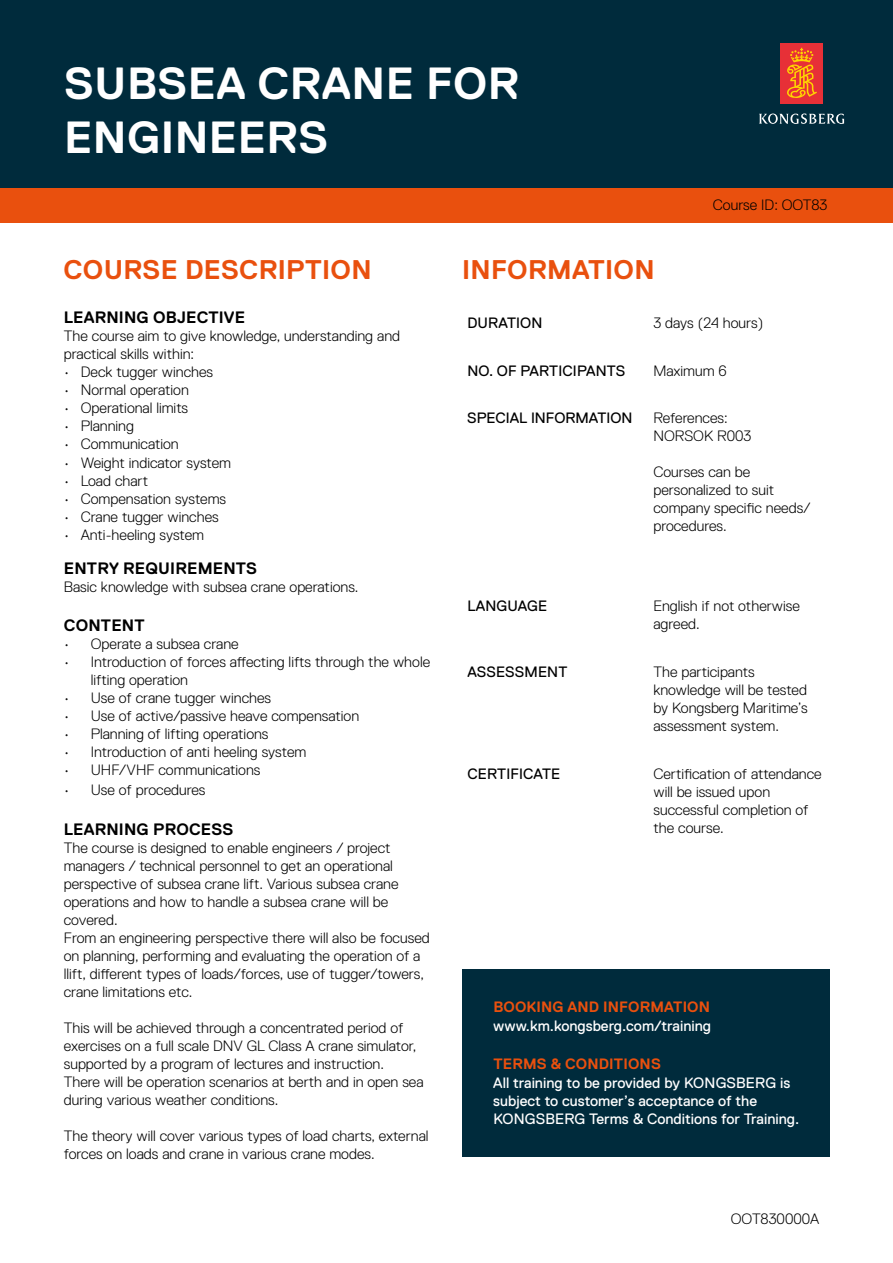
<style>
.page{position:relative;width:893px;height:1263px;background:#fff}
.page>*{position:absolute;margin:0;border:0;box-sizing:border-box;transform-origin:0 0}
.t1{font:700 45px/54px "Replica Pro";letter-spacing:.01em;color:#fff}
.t2{font:700 27px "Replica Pro";letter-spacing:.01em;color:#e9500e}
.t3{font:700 16.5px "Replica Pro";letter-spacing:.01em;color:#000}
.t4{font:300 15px/18px "Replica Pro";color:#000}
.t5{font:15px/18px "Replica Pro";color:#fff}
.t6{font:15px "Replica Pro";letter-spacing:.01em;color:#000}
.t7{font:700 15px "Replica Pro";letter-spacing:.01em;color:#e9500e}
</style>
<div class="page">
<div style="left:0;top:0;width:893px;height:188px;background:#002b3c"></div>
<div style="left:781px;top:43px;width:42px;height:61px;background:#e73037"></div>
<svg style="left:787px;top:48px;width:30px;height:50px"></svg>
<svg style="left:759px;top:113px;width:85px;height:11px"></svg>
<div style="left:0;top:188px;width:893px;height:34px;background:#e9500e"></div>
<div style="left:462px;top:969px;width:368px;height:188px;background:#002b3c"></div>
<h1 class="t1" style="left:64px;top:57px;width:457px">SUBSEA CRANE FOR<br>ENGINEERS</h1>
<h2 class="t2" style="left:64px;top:254px;width:310px">COURSE DESCRIPTION</h2>
<h2 class="t2" style="left:462px;top:255px;width:194px">INFORMATION</h2>
<p class="t4" style="left:713px;top:196px;width:116px">Course ID: OOT83</p>
<p class="t3" style="left:64px;top:309px;width:183px">LEARNING OBJECTIVE</p>
<p class="t4" style="left:64px;top:327px;width:338px">The course aim to give knowledge, understanding and practical skills within:</p>
<p class="t4" style="left:64px;top:363px;width:151px">• Deck tugger winches</p>
<p class="t4" style="left:64px;top:381px;width:127px">• Normal operation</p>
<p class="t4" style="left:64px;top:399px;width:126px">• Operational limits</p>
<p class="t4" style="left:64px;top:417px;width:72px">• Planning</p>
<p class="t4" style="left:64px;top:435px;width:116px">• Communication</p>
<p class="t4" style="left:64px;top:453px;width:169px">• Weight indicator system</p>
<p class="t4" style="left:64px;top:471px;width:86px">• Load chart</p>
<p class="t4" style="left:64px;top:489px;width:164px">• Compensation systems</p>
<p class="t4" style="left:64px;top:507px;width:157px">• Crane tugger winches</p>
<p class="t4" style="left:64px;top:525px;width:142px">• Anti-heeling system</p>
<p class="t3" style="left:64px;top:559px;width:195px">ENTRY REQUIREMENTS</p>
<p class="t4" style="left:64px;top:578px;width:296px">Basic knowledge with subsea crane operations.</p>
<p class="t3" style="left:64px;top:616px;width:82px">CONTENT</p>
<p class="t4" style="left:64px;top:635px;width:176px">• Operate a subsea crane</p>
<p class="t4" style="left:91px;top:653px;width:341px;text-indent:-27px">• Introduction of forces affecting lifts through the whole lifting operation</p>
<p class="t4" style="left:64px;top:689px;width:209px">• Use of crane tugger winches</p>
<p class="t4" style="left:64px;top:707px;width:297px">• Use of active/passive heave compensation</p>
<p class="t4" style="left:64px;top:725px;width:206px">• Planning of lifting operations</p>
<p class="t4" style="left:64px;top:743px;width:244px">• Introduction of anti heeling system</p>
<p class="t4" style="left:64px;top:761px;width:198px">• UHF/VHF communications</p>
<p class="t4" style="left:64px;top:781px;width:143px">• Use of procedures</p>
<p class="t3" style="left:64px;top:820px;width:171px">LEARNING PROCESS</p>
<p class="t4" style="left:64px;top:839px;width:367px">The course is designed to enable engineers / project managers / technical personnel to get an operational perspective of subsea crane lift. Various subsea crane operations and how to handle a subsea crane will be covered.<br>From an engineering perspective there will also be focused on planning, performing and evaluating the operation of a llift, different types of loads/forces, use of tugger/towers, crane limitations etc.</p>
<p class="t4" style="left:64px;top:1019px;width:361px">This will be achieved through a concentrated period of exercises on a full scale DNV GL Class A crane simulator, supported by a program of lectures and instruction.<br>There will be operation scenarios at berth and in open sea during various weather conditions.</p>
<p class="t4" style="left:64px;top:1127px;width:366px">The theory will cover various types of load charts, external forces on loads and crane in various crane modes.</p>
<p class="t6" style="left:467px;top:315px;width:77px">DURATION</p>
<p class="t4" style="left:653px;top:314px;width:111px">3 days (24 hours)</p>
<p class="t6" style="left:467px;top:362px;width:159px">NO. OF PARTICIPANTS</p>
<p class="t4" style="left:653px;top:362px;width:75px">Maximum 6</p>
<p class="t6" style="left:467px;top:410px;width:167px">SPECIAL INFORMATION</p>
<p class="t4" style="left:653px;top:409px;width:99px">References:<br>NORSOK R003</p>
<p class="t4" style="left:653px;top:463px;width:159px">Courses can be personalized to suit company specific needs/ procedures.</p>
<p class="t6" style="left:467px;top:598px;width:81px">LANGUAGE</p>
<p class="t4" style="left:653px;top:597px;width:148px">English if not otherwise agreed.</p>
<p class="t6" style="left:467px;top:663px;width:102px">ASSESSMENT</p>
<p class="t4" style="left:653px;top:662px;width:156px">The participants knowledge will be tested by Kongsberg Maritime’s assessment system.</p>
<p class="t6" style="left:467px;top:765px;width:94px">CERTIFICATE</p>
<p class="t4" style="left:653px;top:764px;width:170px">Certification of attendance will be issued upon successful completion of the course.</p>
<p class="t7" style="left:493px;top:998px;width:218px">BOOKING AND INFORMATION</p>
<p class="t5" style="left:493px;top:1017px;width:219px">www.km.kongsberg.com/training</p>
<p class="t7" style="left:493px;top:1055px;width:169px">TERMS &amp; CONDITIONS</p>
<p class="t5" style="left:493px;top:1074px;width:307px">All training to be provided by KONGSBERG is subject to customer’s acceptance of the<br>KONGSBERG Terms &amp; Conditions for Training.</p>
<p class="t4" style="left:731px;top:1210px;width:90px">OOT830000A</p>
</div>
